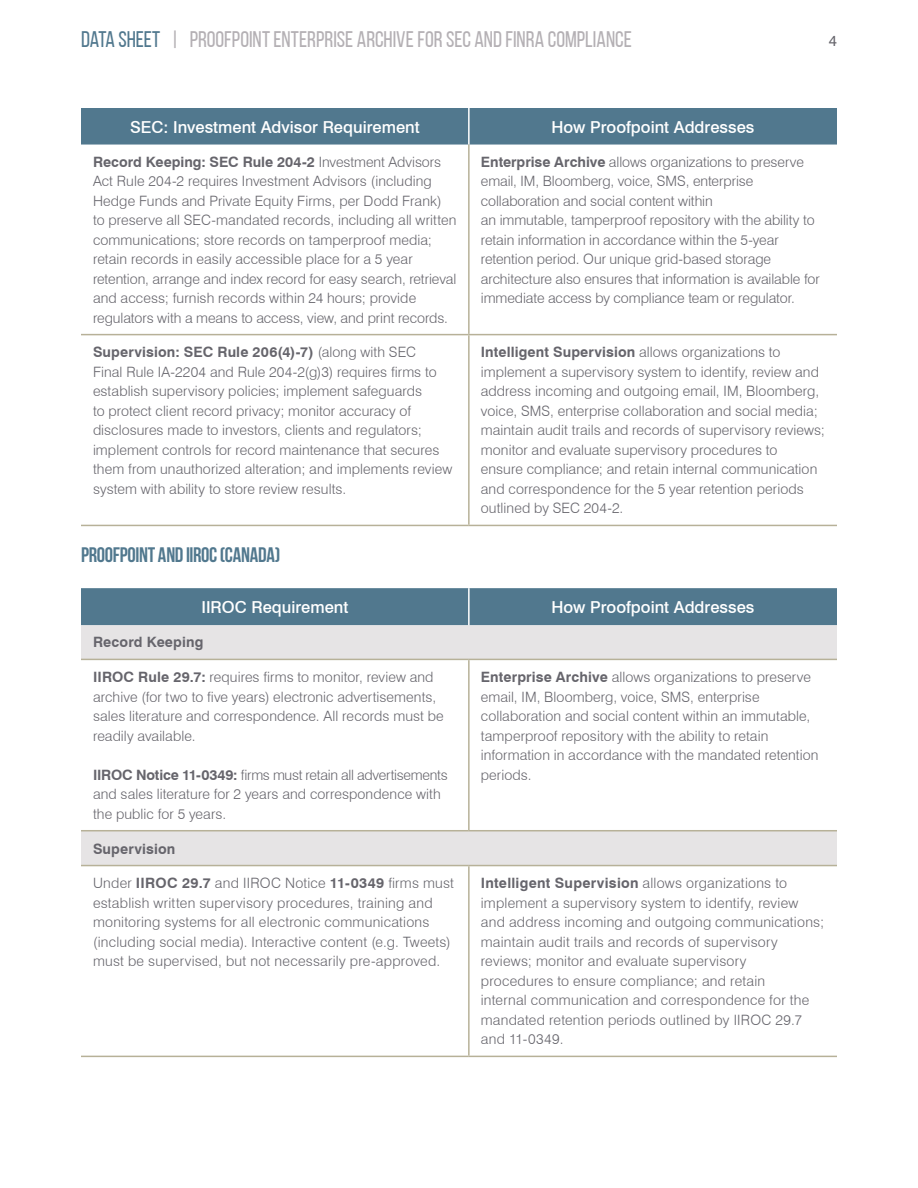
<style>
.page{position:relative;width:918px;height:1188px;background:#fff}
.page>*{position:absolute;margin:0;border:0;box-sizing:border-box;transform-origin:0 0}
.t1{font:22.5px "Bebas Neue";color:#b4b0b4}
.t2{font:700 21px "Bebas Neue";letter-spacing:-.015em;color:#51788e}
.t3{font:500 16.5px "Swiss 721 BT";color:#fff}
.t4{font:15px "Swiss 721 BT";color:#66656c}
.t5{font:300 14.25px/19.5px "Swiss 721 BT";letter-spacing:.005em;color:#66656c}
.t6{font:700 14.25px "Swiss 721 BT";letter-spacing:.01em;color:#66656c}
.s1{color:#51788e}
.s2{font-weight:700}
</style>
<div class="page">
<div style="left:81px;top:108px;width:756px;height:37px;background:#51788e"></div>
<hr style="left:468px;top:108px;width:2px;height:37px;background:#fff">
<hr style="left:468px;top:145px;width:2px;height:189px;background:#b7b198">
<hr style="left:81px;top:334px;width:388px;height:1px;background:#b7b198">
<hr style="left:469px;top:334px;width:368px;height:1px;background:#b7b198">
<hr style="left:468px;top:335px;width:2px;height:190px;background:#b7b198">
<hr style="left:81px;top:525px;width:388px;height:1px;background:#b7b198">
<hr style="left:469px;top:525px;width:368px;height:1px;background:#b7b198">
<div style="left:81px;top:588px;width:756px;height:37px;background:#51788e"></div>
<svg style="left:81px;top:625px;width:756px;height:240px"></svg>
<hr style="left:468px;top:588px;width:2px;height:37px;background:#fff">
<hr style="left:81px;top:659px;width:388px;height:1px;background:#b7b198">
<hr style="left:469px;top:659px;width:368px;height:1px;background:#b7b198">
<hr style="left:468px;top:660px;width:2px;height:170px;background:#b7b198">
<hr style="left:81px;top:830px;width:388px;height:1px;background:#b7b198">
<hr style="left:469px;top:830px;width:368px;height:1px;background:#b7b198">
<hr style="left:81px;top:865px;width:388px;height:1px;background:#b7b198">
<hr style="left:469px;top:865px;width:368px;height:1px;background:#b7b198">
<hr style="left:468px;top:866px;width:2px;height:190px;background:#b7b198">
<hr style="left:81px;top:1056px;width:388px;height:1px;background:#b7b198">
<hr style="left:469px;top:1056px;width:368px;height:1px;background:#b7b198">
<h1 class="t1" style="left:81px;top:27px;width:552px"><span class="s1">DATA SHEET</span> | PROOFPOINT ENTERPRISE ARCHIVE FOR SEC AND FINRA COMPLIANCE</h1>
<p class="t4" style="left:829px;top:32px;width:10px">4</p>
<p class="t3" style="left:130px;top:117px;width:291px">SEC: Investment Advisor Requirement</p>
<p class="t3" style="left:551px;top:117px;width:205px">How Proofpoint Addresses</p>
<p class="t5" style="left:93px;top:152px;width:365px"><span class="s2">Record Keeping: SEC Rule 204-2</span> Investment Advisors Act Rule 204-2 requires Investment Advisors (including Hedge Funds and Private Equity Firms, per Dodd Frank) to preserve all SEC-mandated records, including all written communications; store records on tamperproof media; retain records in easily accessible place for a 5 year retention, arrange and index record for easy search, retrieval and access; furnish records within 24 hours; provide regulators with a means to access, view, and print records.</p>
<p class="t5" style="left:481px;top:152px;width:341px"><span class="s2">Enterprise Archive</span> allows organizations to preserve email, IM, Bloomberg, voice, SMS, enterprise collaboration and social content within<br>an immutable, tamperproof repository with the ability to retain information in accordance within the 5-year retention period. Our unique grid-based storage architecture also ensures that information is available for immediate access by compliance team or regulator.</p>
<p class="t5" style="left:93px;top:342px;width:361px"><span class="s2">Supervision: SEC Rule 206(4)-7)</span> (along with SEC<br>Final Rule IA-2204 and Rule 204-2(g)3) requires firms to establish supervisory policies; implement safeguards<br>to protect client record privacy; monitor accuracy of disclosures made to investors, clients and regulators; implement controls for record maintenance that secures them from unauthorized alteration; and implements review system with ability to store review results.</p>
<p class="t5" style="left:481px;top:342px;width:346px"><span class="s2">Intelligent Supervision</span> allows organizations to implement a supervisory system to identify, review and address incoming and outgoing email, IM, Bloomberg, voice, SMS, enterprise collaboration and social media; maintain audit trails and records of supervisory reviews; monitor and evaluate supervisory procedures to<br>ensure compliance; and retain internal communication and correspondence for the 5 year retention periods outlined by SEC 204-2.</p>
<h2 class="t2" style="left:81px;top:543px;width:201px">PROOFPOINT AND IIROC (CANADA)</h2>
<p class="t3" style="left:201px;top:597px;width:149px">IIROC Requirement</p>
<p class="t3" style="left:551px;top:597px;width:205px">How Proofpoint Addresses</p>
<p class="t6" style="left:93px;top:634px;width:112px">Record Keeping</p>
<p class="t5" style="left:93px;top:667px;width:352px"><span class="s2">IIROC Rule 29.7:</span> requires firms to monitor, review and archive (for two to five years) electronic advertisements, sales literature and correspondence. All records must be readily available.</p>
<p class="t5" style="left:93px;top:765px;width:356px"><span class="s2">IIROC Notice 11-0349:</span> firms must retain all advertisements and sales literature for 2 years and correspondence with the public for 5 years.</p>
<p class="t5" style="left:481px;top:667px;width:339px"><span class="s2">Enterprise Archive</span> allows organizations to preserve email, IM, Bloomberg, voice, SMS, enterprise collaboration and social content within an immutable, tamperproof repository with the ability to retain information in accordance with the mandated retention periods.</p>
<p class="t6" style="left:93px;top:840px;width:84px">Supervision</p>
<p class="t5" style="left:93px;top:873px;width:363px">Under <span class="s2">IIROC 29.7</span> and IIROC Notice <span class="s2">11-0349</span> firms must establish written supervisory procedures, training and monitoring systems for all electronic communications (including social media). Interactive content (e.g. Tweets) must be supervised, but not necessarily pre-approved.</p>
<p class="t5" style="left:481px;top:873px;width:345px"><span class="s2">Intelligent Supervision</span> allows organizations to implement a supervisory system to identify, review and address incoming and outgoing communications; maintain audit trails and records of supervisory reviews; monitor and evaluate supervisory<br>procedures to ensure compliance; and retain<br>internal communication and correspondence for the mandated retention periods outlined by IIROC 29.7 and 11-0349.</p>
</div>
